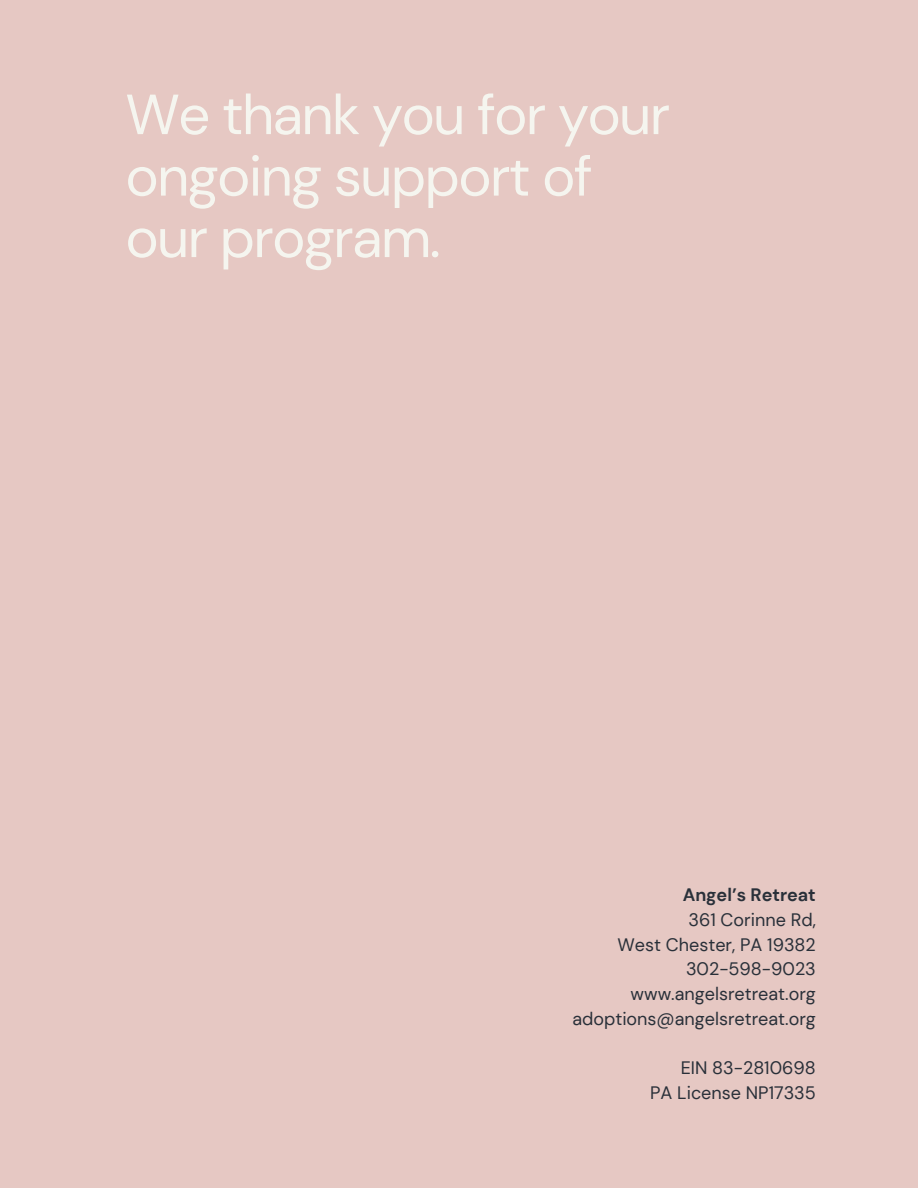
<style>
.page{position:relative;width:918px;height:1188px;background:#e6c8c3}
.page>*{position:absolute;margin:0;border:0;box-sizing:border-box;transform-origin:0 0}
.t1{font:56.4px/61.5px "DM Sans";letter-spacing:-.03em;color:#f5f5ef}
.t2{font:18px "DM Sans";color:#293039}
.t3{font:700 18px "DM Sans";color:#293039}
</style>
<div class="page">
<p class="t1" style="left:125px;top:84px;width:546px">We thank you for your ongoing support of our program.</p>
<h1 class="t3" style="left:683px;top:883px;width:135px">Angel’s Retreat</h1>
<p class="t2" style="left:689px;top:908px;width:129px">361 Corinne Rd,</p>
<p class="t2" style="left:618px;top:933px;width:200px">West Chester, PA 19382</p>
<p class="t2" style="left:686px;top:957px;width:131px">302-598-9023</p>
<p class="t2" style="left:631px;top:982px;width:187px">www.angelsretreat.org</p>
<p class="t2" style="left:572px;top:1007px;width:245px">adoptions@angelsretreat.org</p>
<p class="t2" style="left:681px;top:1056px;width:137px">EIN 83-2810698</p>
<p class="t2" style="left:650px;top:1081px;width:167px">PA License NP17335</p>
</div>
